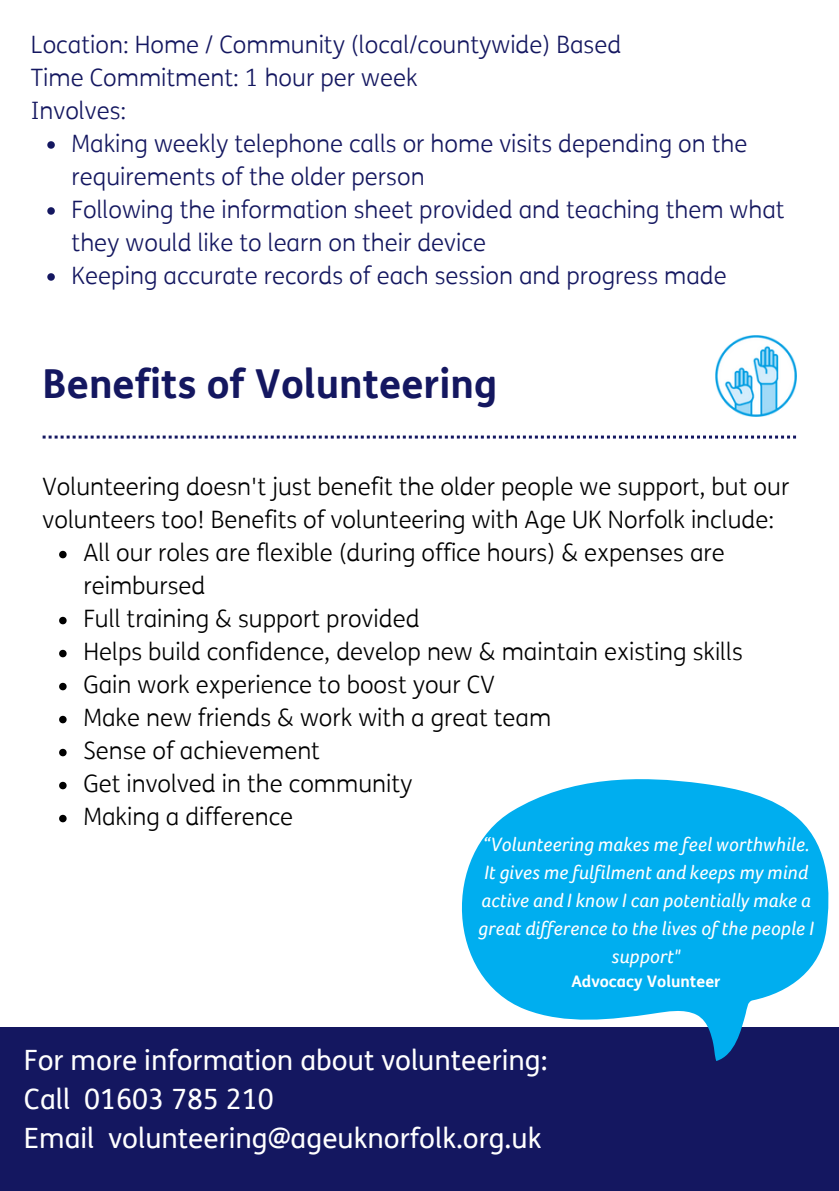
<style>
.page{position:relative;width:839px;height:1191px;background:#fff}
.page>*{position:absolute;margin:0;border:0;box-sizing:border-box;transform-origin:0 0}
.t1{font:700 40px "FS Me";color:#141760}
.t2{font:28px/39px "FS Me";color:#fff}
.t3{font:300 24px "FS Me";color:#000}
.t4{font:300 24px/33px "FS Me";color:#141760}
.t5{font:italic 20px/28px "Foco Age UK";color:#fff;text-align:center}
.t6{font:700 16px "FS Me";color:#fff}
</style>
<div class="page">
<svg style="left:47px;top:141px;width:8px;height:8px"></svg>
<svg style="left:47px;top:207px;width:8px;height:8px"></svg>
<svg style="left:47px;top:273px;width:8px;height:8px"></svg>
<svg style="left:43px;top:436px;width:753px;height:3px"></svg>
<svg style="left:59px;top:551px;width:8px;height:7px"></svg>
<svg style="left:59px;top:617px;width:8px;height:7px"></svg>
<svg style="left:59px;top:650px;width:8px;height:7px"></svg>
<svg style="left:59px;top:683px;width:8px;height:7px"></svg>
<svg style="left:59px;top:716px;width:8px;height:7px"></svg>
<svg style="left:59px;top:749px;width:8px;height:7px"></svg>
<svg style="left:59px;top:782px;width:8px;height:7px"></svg>
<svg style="left:59px;top:815px;width:8px;height:7px"></svg>
<img style="left:715px;top:335px;width:81px;height:81px">
<div style="left:0;top:1028px;width:838px;height:163px;background:#141760"></div>
<svg style="left:441px;top:779px;width:390px;height:282px;fill:#00aeef"></svg>
<p class="t4" style="left:31px;top:28px;width:592px">Location: Home / Community (local/countywide) Based<br>Time Commitment: 1 hour per week<br>Involves:</p>
<p class="t4" style="left:72px;top:127px;width:714px">Making weekly telephone calls or home visits depending on the requirements of the older person<br>Following the information sheet provided and teaching them what they would like to learn on their device<br>Keeping accurate records of each session and progress made</p>
<h1 class="t1" style="left:43px;top:362px;width:456px">Benefits of Volunteering</h1>
<p class="t3" style="left:43px;top:473px;width:748px">Volunteering doesn't just benefit the older people we support, but our</p>
<p class="t3" style="left:43px;top:506px;width:733px">volunteers too! Benefits of volunteering with Age UK Norfolk include:</p>
<p class="t3" style="left:83px;top:539px;width:643px">All our roles are flexible (during office hours) &amp; expenses are</p>
<p class="t3" style="left:83px;top:572px;width:124px">reimbursed</p>
<p class="t3" style="left:83px;top:605px;width:338px">Full training &amp; support provided</p>
<p class="t3" style="left:83px;top:638px;width:661px">Helps build confidence, develop new &amp; maintain existing skills</p>
<p class="t3" style="left:83px;top:671px;width:412px">Gain work experience to boost your CV</p>
<p class="t3" style="left:83px;top:704px;width:469px">Make new friends &amp; work with a great team</p>
<p class="t3" style="left:83px;top:737px;width:238px">Sense of achievement</p>
<p class="t3" style="left:83px;top:770px;width:330px">Get involved in the community</p>
<p class="t3" style="left:83px;top:803px;width:211px">Making a difference</p>
<p class="t5" style="left:478px;top:830px;width:337px">“Volunteering makes me feel worthwhile.<br>It gives me fulfilment and keeps my mind active and I know I can potentially make a great difference to the lives of the people I support"</p>
<p class="t6" style="left:571px;top:972px;width:151px">Advocacy Volunteer</p>
<p class="t2" style="left:24px;top:1042px;width:525px">For more information about volunteering:<br>Call 01603 785 210<br>Email volunteering@ageuknorfolk.org.uk</p>
</div>
